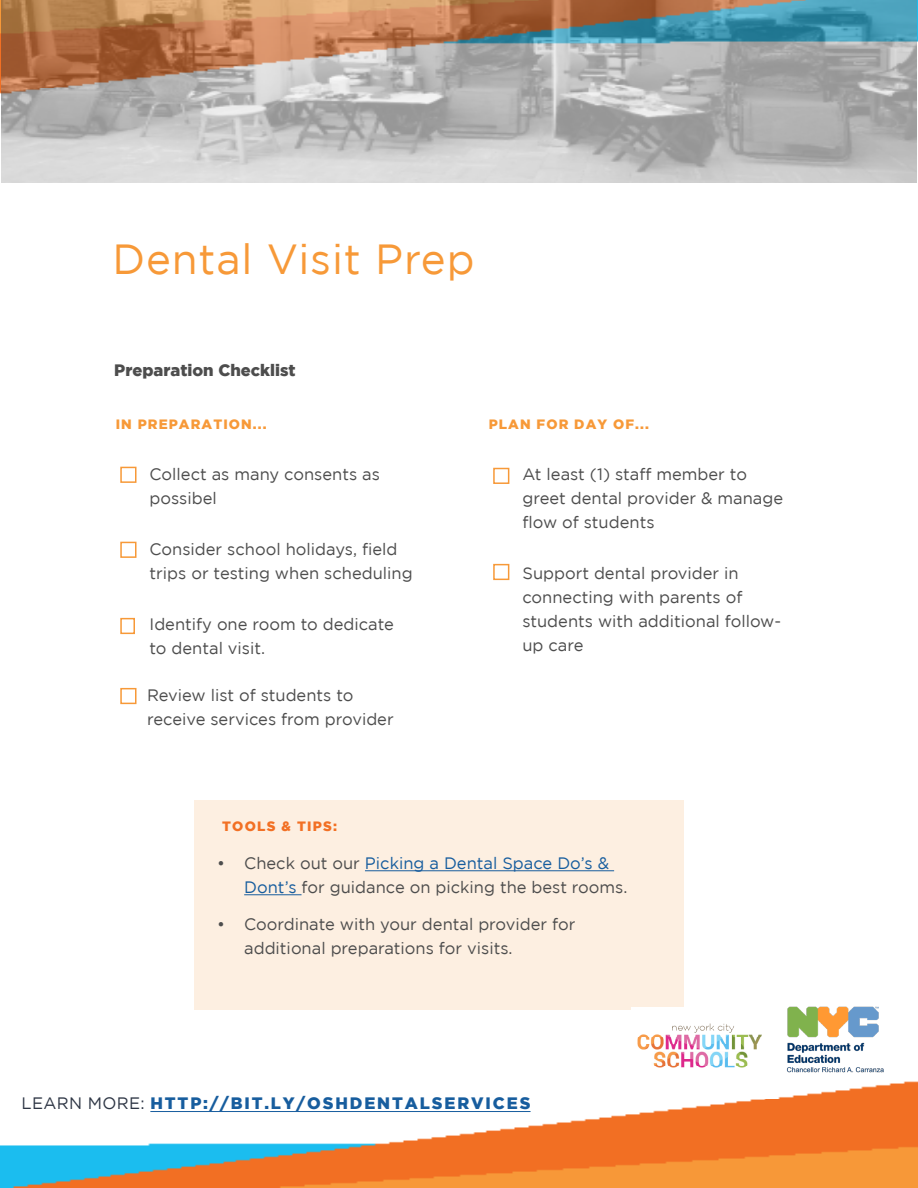
<style>
.page{position:relative;width:918px;height:1188px;background:#fff}
.page>*{position:absolute;margin:0;border:0;box-sizing:border-box;transform-origin:0 0}
.t1{font:42px "Gotham";letter-spacing:.02em;color:#f79938}
.t2{font:16.5px/24px "Gotham";color:#4d4d4d}
.t3{font:900 16.5px "Gotham";letter-spacing:.115em;color:#175d9e}
.t4{font:900 16.5px "Gotham";color:#4d4d4d}
.t5{font:900 13.5px "Gotham";letter-spacing:.08em;color:#f79938}
.t6{font:900 13.5px "Gotham";letter-spacing:.095em;color:#f27024}
.s1{color:#175d9e}
.s2{font-weight:400;color:#2e3645}
</style>
<div class="page">
<img style="left:1px;top:1081px;width:917px;height:106px">
<hr style="left:150px;top:1111px;width:381px;height:1px;background:#175d9e">
<img style="left:2px;top:0;width:914px;height:182px">
<div style="left:120px;top:467px;width:16px;height:16px;border:2px solid #f79938"></div>
<div style="left:120px;top:542px;width:16px;height:16px;border:2px solid #f79938"></div>
<div style="left:120px;top:618px;width:15px;height:16px;border:2px solid #f79938"></div>
<div style="left:120px;top:688px;width:16px;height:16px;border:2px solid #f79938"></div>
<div style="left:493px;top:468px;width:16px;height:16px;border:2px solid #f79938"></div>
<div style="left:493px;top:564px;width:16px;height:16px;border:2px solid #f79938"></div>
<div style="left:194px;top:800px;width:489px;height:209px;background:#fdefe1"></div>
<hr style="left:365px;top:871px;width:249px;height:1px;background:#175d9e">
<hr style="left:244px;top:895px;width:58px;height:1px;background:#175d9e">
<img style="left:632px;top:1007px;width:130px;height:61px">
<img style="left:786px;top:1006px;width:98px;height:67px">
<h1 class="t1" style="left:112px;top:236px;width:364px">Dental Visit Prep</h1>
<p class="t4" style="left:114px;top:361px;width:183px">Preparation Checklist</p>
<p class="t5" style="left:116px;top:417px;width:152px">IN PREPARATION...</p>
<p class="t2" style="left:150px;top:462px;width:232px">Collect as many consents as possibel</p>
<p class="t2" style="left:150px;top:537px;width:265px">Consider school holidays, field trips or testing when scheduling</p>
<p class="t2" style="left:150px;top:612px;width:246px">Identify one room to dedicate to dental visit.</p>
<p class="t2" style="left:147px;top:683px;width:248px">Review list of students to receive services from provider</p>
<p class="t5" style="left:489px;top:417px;width:162px">PLAN FOR DAY OF...</p>
<p class="t2" style="left:522px;top:462px;width:262px">At least (1) staff member to greet dental provider &amp; manage flow of students</p>
<p class="t2" style="left:522px;top:561px;width:260px">Support dental provider in connecting with parents of students with additional follow&shy;up care</p>
<p class="t6" style="left:222px;top:819px;width:117px">TOOLS &amp; TIPS:</p>
<p class="t2" style="left:244px;top:851px;width:385px;text-indent:-27px">• Check out our <span class="s1">Picking a Dental Space Do’s &amp;<br>Dont’s</span> for guidance on picking the best rooms.</p>
<p class="t2" style="left:244px;top:912px;width:333px;text-indent:-27px">• Coordinate with your dental provider for additional preparations for visits.</p>
<p class="t3" style="left:22px;top:1094px;width:510px"><span class="s2">LEARN MORE:</span> HTTP://BIT.LY/OSHDENTALSERVICES</p>
</div>
